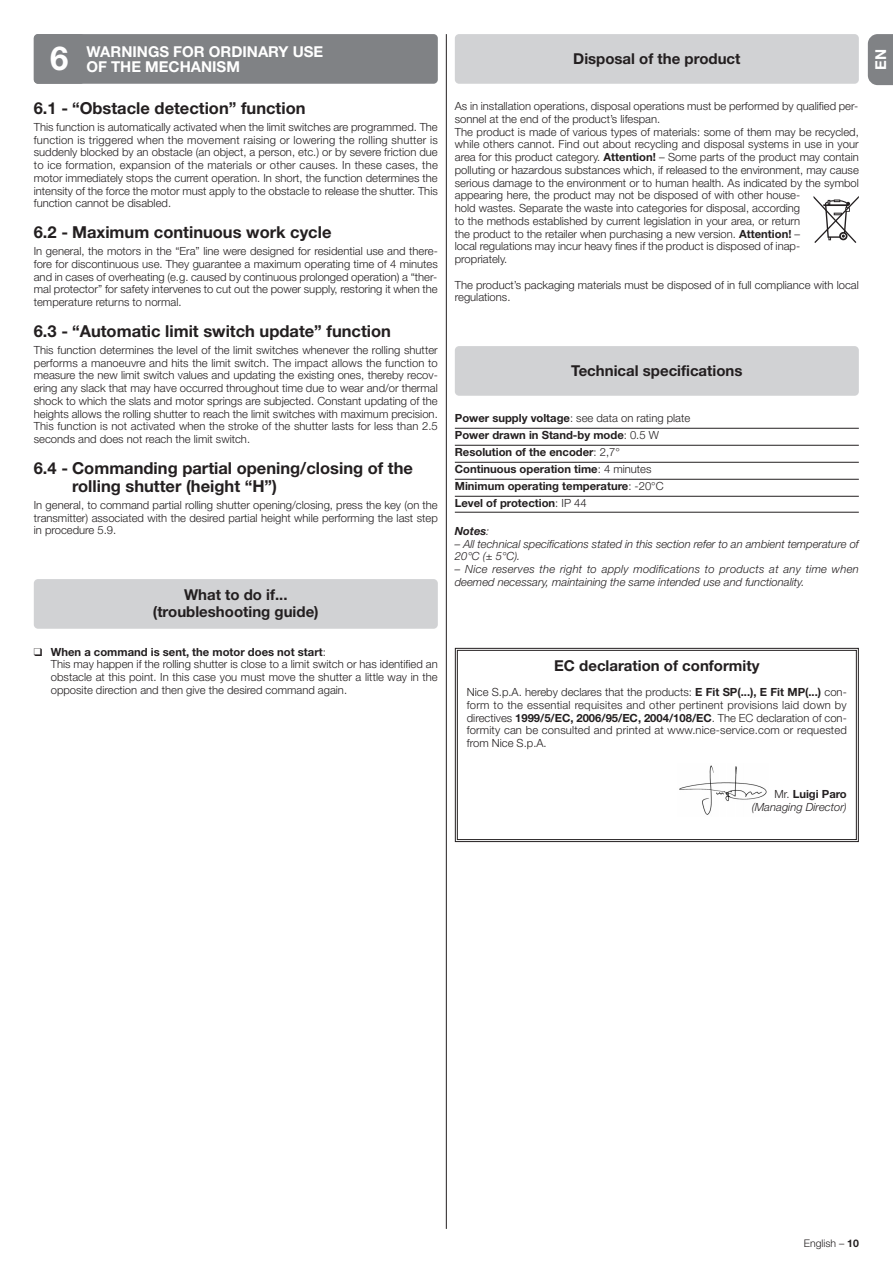
<style>
.page{position:relative;width:893px;height:1263px;background:#fff}
.page>*{position:absolute;margin:0;border:0;box-sizing:border-box;transform-origin:0 0}
.t1{font:700 16.5px/18px "Helvetica Neue LT Com";color:#231f20}
.t2{font:700 15px/16.5px "Helvetica Neue LT Com";color:#231f20;text-align:center}
.t3{font:700 15px/15px "Helvetica Neue LT Com";color:#fff}
.t4{font:300 11.25px/12.8px "Helvetica Neue LT Com";color:#231f20;text-align:justify}
.t5{font:700 11.25px/17px "Helvetica Neue LT Com";color:#231f20}
.t6{font:italic 300 11.25px/12.8px "Helvetica Neue LT Com";letter-spacing:.02em;color:#231f20}
.t7{font:italic 300 11.25px/12.8px "Helvetica Neue LT Com";color:#231f20}
.t8{font:italic 700 11.25px "Helvetica Neue LT Com";color:#231f20}
.t9{font:300 10.5px "Helvetica Neue LT Com";color:#231f20}
.s1{font-size:33px}
.s2{font-weight:700}
.s3{font-weight:300}
.s4{font-style:normal}
.s5{font-weight:700;font-style:normal}
</style>
<div class="page">
<div style="left:34px;top:34px;width:404px;height:50px;background:#808285;border-radius:4px"></div>
<div style="left:455px;top:34px;width:404px;height:50px;background:#d1d2d4;border-radius:4px"></div>
<hr style="left:455px;top:428px;width:404px;height:1px;background:#231f20">
<hr style="left:455px;top:445px;width:404px;height:1px;background:#231f20">
<hr style="left:455px;top:462px;width:404px;height:1px;background:#231f20">
<hr style="left:455px;top:479px;width:404px;height:1px;background:#231f20">
<hr style="left:455px;top:496px;width:404px;height:1px;background:#231f20">
<hr style="left:455px;top:512px;width:404px;height:1px;background:#231f20">
<div style="left:455px;top:346px;width:404px;height:50px;background:#d1d2d4;border-radius:4px"></div>
<div style="left:34px;top:579px;width:404px;height:50px;background:#d1d2d4;border-radius:4px"></div>
<svg style="left:454px;top:647px;width:405px;height:196px"></svg>
<hr style="left:446px;top:34px;width:1px;height:1195px;background:#231f20">
<svg style="left:813px;top:196px;width:46px;height:47px"></svg>
<svg style="left:868px;top:34px;width:24px;height:51px"></svg>
<h2 class="t3" style="left:50px;top:45px;width:275px;text-indent:36px">WARNINGS FOR ORDINARY USE<br><span class="s1">6</span> OF THE MECHANISM</h2>
<h2 class="t2" style="left:573px;top:52px;width:169px">Disposal of the product</h2>
<h1 class="t1" style="left:34px;top:101px;width:273px">6.1 - “Obstacle detection” function</h1>
<p class="t4" style="left:34px;top:122px;width:405px">This function is automatically activated when the limit switches are programmed. The function is triggered when the movement raising or lowering the rolling shutter is suddenly blocked by an obstacle (an object, a person, etc.) or by severe friction due to ice formation, expansion of the materials or other causes. In these cases, the motor immediately stops the current operation. In short, the function determines the intensity of the force the motor must apply to the obstacle to release the shutter. This function cannot be disabled.</p>
<h1 class="t1" style="left:34px;top:225px;width:299px">6.2 - Maximum continuous work cycle</h1>
<p class="t4" style="left:34px;top:246px;width:405px">In general, the motors in the “Era” line were designed for residential use and there&shy;fore for discontinuous use. They guarantee a maximum operating time of 4 minutes and in cases of overheating (e.g. caused by continuous prolonged operation) a “ther&shy;mal protector” for safety intervenes to cut out the power supply, restoring it when the temperature returns to normal.</p>
<h1 class="t1" style="left:34px;top:324px;width:359px">6.3 - “Automatic limit switch update” function</h1>
<p class="t4" style="left:34px;top:345px;width:405px">This function determines the level of the limit switches whenever the rolling shutter performs a manoeuvre and hits the limit switch. The impact allows the function to measure the new limit switch values and updating the existing ones, thereby recov&shy;ering any slack that may have occurred throughout time due to wear and/or thermal shock to which the slats and motor springs are subjected. Constant updating of the heights allows the rolling shutter to reach the limit switches with maximum precision.<br>This function is not activated when the stroke of the shutter lasts for less than 2.5 seconds and does not reach the limit switch.</p>
<h1 class="t1" style="left:72px;top:461px;width:342px;text-indent:-38px">6.4 - Commanding partial opening/closing of the rolling shutter (height “H”)</h1>
<p class="t4" style="left:34px;top:500px;width:405px">In general, to command partial rolling shutter opening/closing, press the key (on the transmitter) associated with the desired partial height while performing the last step in procedure 5.9.</p>
<p class="t4" style="left:455px;top:101px;width:405px;text-align:left">As in installation operations, disposal operations must be performed by qualified per&shy;sonnel at the end of the product’s lifespan.<br>The product is made of various types of materials: some of them may be recycled, while others cannot. Find out about recycling and disposal systems in use in your area for this product category. <span class="s2">Attention!</span> – Some parts of the product may contain polluting or hazardous substances which, if released to the environment, may cause serious damage to the environment or to human health. As indicated by the symbol appearing here, the product may not be disposed of with other house-<br>hold wastes. Separate the waste into categories for disposal, according<br>to the methods established by current legislation in your area, or return<br>the product to the retailer when purchasing a new version. <span class="s2">Attention!</span> –<br>local regulations may incur heavy fines if the product is disposed of inap-<br>propriately.</p>
<p class="t4" style="left:455px;top:279px;width:405px">The product’s packaging materials must be disposed of in full compliance with local regulations.</p>
<h2 class="t2" style="left:571px;top:364px;width:173px">Technical specifications</h2>
<p class="t5" style="left:455px;top:411px;width:237px">Power supply voltage<span class="s3">: see data on rating plate </span>Power drawn in Stand-by mode<span class="s3">: 0.5 W </span>Resolution of the encoder<span class="s3">: 2,7°<br></span>Continuous operation time<span class="s3">: 4 minutes </span>Minimum operating temperature<span class="s3">: -20°C </span>Level of protection<span class="s3">: IP 44</span></p>
<p class="t8" style="left:455px;top:527px;width:36px">Notes<span class="s3">:</span></p>
<p class="t7" style="left:455px;top:538px;width:405px">– All technical specifications stated in this section refer to an ambient temperature of<br>20°C (± 5°C).</p>
<p class="t6" style="left:455px;top:564px;width:405px">– Nice reserves the right to apply modifications to products at any time when deemed necessary, maintaining the same intended use and functionality.</p>
<h2 class="t2" style="left:153px;top:588px;width:167px">What to do if... (troubleshooting guide)</h2>
<p class="t4" style="left:51px;top:646px;width:388px;text-align:left;text-indent:-17px">❑ <span class="s2">When a command is sent, the motor does not start</span>:<br>This may happen if the rolling shutter is close to a limit switch or has identified an obstacle at this point. In this case you must move the shutter a little way in the opposite direction and then give the desired command again.</p>
<h2 class="t2" style="left:554px;top:658px;width:207px">EC declaration of conformity</h2>
<p class="t4" style="left:467px;top:687px;width:381px">Nice S.p.A. hereby declares that the products: <span class="s2">E Fit SP(...), E Fit MP(...)</span> con&shy;form to the essential requisites and other pertinent provisions laid down by directives <span class="s2">1999/5/EC, 2006/95/EC, 2004/108/EC</span>. The EC declaration of con&shy;formity can be consulted and printed at www.nice-service.com or requested from Nice S.p.A.</p>
<h2 class="t3" style="left:875px;top:70px;width:22px;rotate:-90deg">EN</h2>
<p class="t7" style="left:752px;top:789px;width:97px;text-align:right"><span class="s4">Mr.</span> <span class="s5">Luigi Paro </span>(Managing Director)</p>
<p class="t9" style="left:804px;top:1239px;width:57px">English – <span class="s2">10</span></p>
</div>
